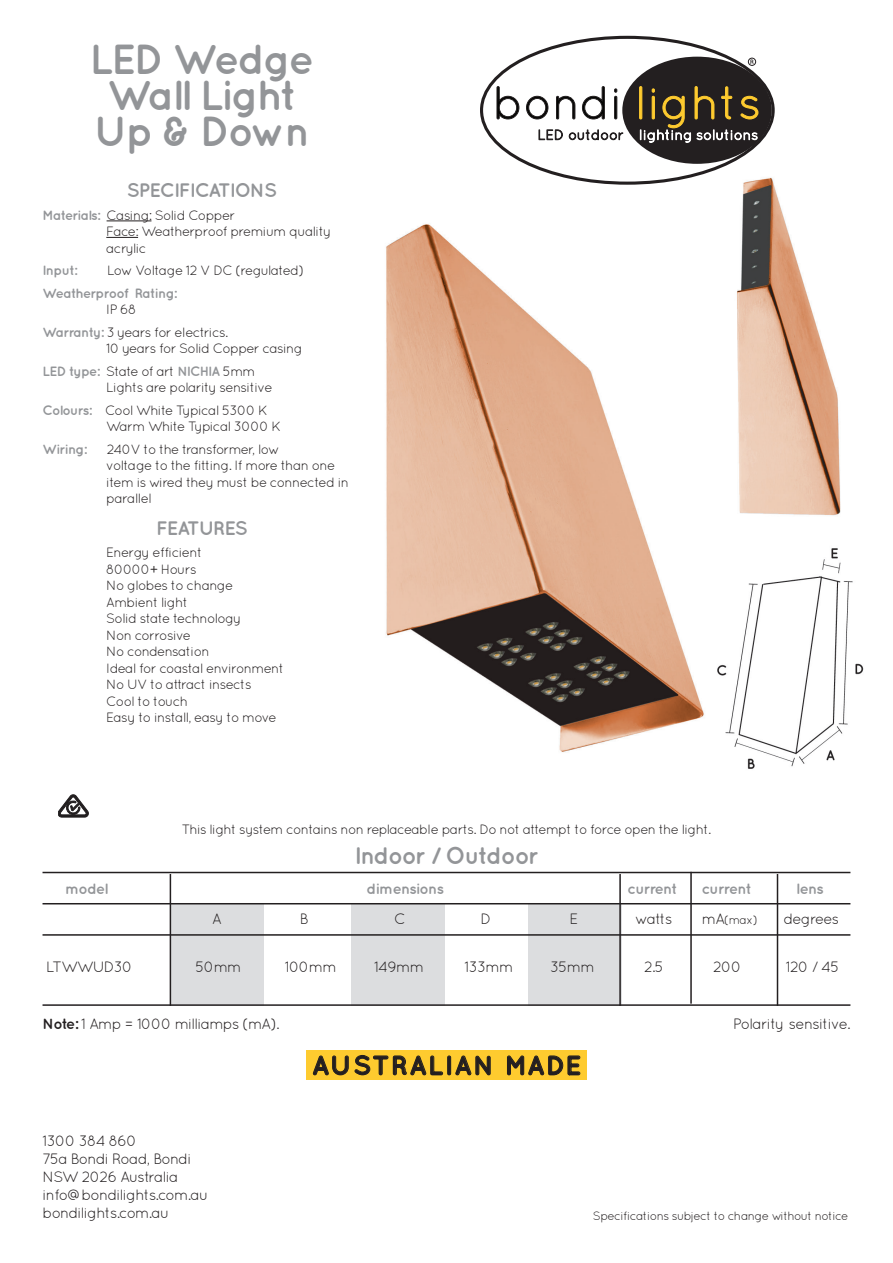
<style>
.page{position:relative;width:893px;height:1263px;background:#fff}
.page>*{position:absolute;margin:0;border:0;box-sizing:border-box;transform-origin:0 0}
.t1{font:700 42px "Quicksand";letter-spacing:-.05em;color:#939598}
.t2{font:700 27px "Quicksand";letter-spacing:.05em;color:#231f20}
.t3{font:700 24px "Quicksand";letter-spacing:-.05em;color:#939598}
.t4{font:700 19.5px "Quicksand";letter-spacing:-.05em;color:#939598}
.t5{font:15px "Quicksand";letter-spacing:-.05em;color:#231f20}
.t6{font:700 15px "Quicksand";letter-spacing:-.05em;color:#939598}
.t7{font:13.5px/16.5px "Quicksand";letter-spacing:-.05em;color:#231f20}
.t8{font:700 13.5px "Quicksand";letter-spacing:-.05em;color:#939598}
.t9{font:12px "Quicksand";letter-spacing:-.05em;color:#231f20}
.s1{font-weight:700;color:#939598}
.s2{font-weight:400;color:#231f20}
.s3{font-size:15px}
.s4{font-weight:700}
</style>
<div class="page">
<div style="left:170px;top:904px;width:94px;height:102px;background:#dcdddf"></div>
<div style="left:351px;top:904px;width:94px;height:102px;background:#dcdddf"></div>
<div style="left:528px;top:904px;width:93px;height:102px;background:#dcdddf"></div>
<img style="left:386px;top:35px;width:478px;height:734px">
<div style="left:481px;top:37px;width:292px;height:146px;background:#fff;border-radius:50%"></div>
<div style="left:622px;top:57px;width:150px;height:107px;background:#231f20;border-radius:50%"></div>
<svg style="left:496px;top:86px;width:23px;height:33px"></svg>
<svg style="left:526px;top:96px;width:22px;height:23px"></svg>
<svg style="left:556px;top:96px;width:19px;height:23px"></svg>
<svg style="left:582px;top:86px;width:23px;height:33px"></svg>
<div style="left:614px;top:96px;width:3px;height:23px;border:1px solid #231f20"></div>
<svg style="left:614px;top:89px;width:3px;height:4px"></svg>
<div style="left:639px;top:86px;width:3px;height:33px;border:1px solid #fecb2f"></div>
<svg style="left:640px;top:86px;width:118px;height:57px"></svg>
<svg style="left:538px;top:129px;width:86px;height:12px"></svg>
<svg style="left:750px;top:60px;width:4px;height:4px"></svg>
<div style="left:748px;top:58px;width:8px;height:8px;border:1px solid #231f20;border-radius:50%"></div>
<hr style="left:107px;top:221px;width:44px;height:1px;background:#231f20">
<hr style="left:106px;top:237px;width:32px;height:1px;background:#231f20">
<div style="left:306px;top:1050px;width:281px;height:30px;background:#fecb2f"></div>
<svg style="left:313px;top:1055px;width:36px;height:21px"></svg>
<svg style="left:355px;top:1055px;width:88px;height:21px"></svg>
<div style="left:447px;top:1055px;width:4px;height:20px;border:1px solid #231f20"></div>
<svg style="left:455px;top:1055px;width:36px;height:21px"></svg>
<svg style="left:507px;top:1055px;width:74px;height:21px"></svg>
<svg style="left:58px;top:795px;width:30px;height:22px"></svg>
<hr style="left:43px;top:872px;width:807px;height:1px;background:#231f20">
<hr style="left:43px;top:903px;width:807px;height:1px;background:#231f20">
<hr style="left:43px;top:934px;width:807px;height:2px;background:#231f20">
<hr style="left:43px;top:1004px;width:807px;height:2px;background:#231f20">
<hr style="left:170px;top:874px;width:1px;height:132px;background:#231f20">
<hr style="left:619px;top:874px;width:2px;height:132px;background:#231f20">
<hr style="left:690px;top:872px;width:2px;height:132px;background:#231f20">
<hr style="left:777px;top:874px;width:1px;height:132px;background:#231f20">
<p class="t1" style="left:90px;top:34px;width:226px">LED Wedge</p>
<p class="t1" style="left:107px;top:70px;width:192px">Wall Light</p>
<p class="t1" style="left:94px;top:106px;width:218px">Up &amp; Down</p>
<p class="t4" style="left:127px;top:178px;width:152px">SPECIFICATIONS</p>
<p class="t7" style="left:43px;top:206px;width:194px"><span class="s1">Materials:</span> Casing: Solid Copper</p>
<p class="t7" style="left:106px;top:223px;width:227px">Face: Weatherproof premium quality acrylic</p>
<p class="t8" style="left:43px;top:262px;width:36px">Input:</p>
<p class="t7" style="left:107px;top:262px;width:199px">Low Voltage 12 V DC (regulated)</p>
<p class="t8" style="left:43px;top:285px;width:136px">Weatherproof Rating:</p>
<p class="t7" style="left:106px;top:301px;width:32px">IP 68</p>
<p class="t7" style="left:43px;top:323px;width:187px"><span class="s1">Warranty:</span> 3 years for electrics.</p>
<p class="t7" style="left:106px;top:340px;width:198px">10 years for Solid Copper casing</p>
<p class="t8" style="left:43px;top:363px;width:214px">LED type: <span class="s2">State of art</span> NICHIA <span class="s2">5mm</span></p>
<p class="t7" style="left:106px;top:379px;width:168px">Lights are polarity sensitive</p>
<p class="t7" style="left:43px;top:401px;width:227px"><span class="s1">Colours:</span> Cool White Typical 5300 K</p>
<p class="t7" style="left:106px;top:418px;width:176px">Warm White Typical 3000 K</p>
<p class="t8" style="left:43px;top:441px;width:46px">Wiring:</p>
<p class="t7" style="left:107px;top:440px;width:174px">240V to the transformer, low</p>
<p class="t7" style="left:106px;top:457px;width:244px">voltage to the fitting. If more than one item is wired they must be connected in parallel</p>
<p class="t4" style="left:156px;top:516px;width:93px">FEATURES</p>
<p class="t7" style="left:106px;top:544px;width:98px">Energy efficient</p>
<p class="t7" style="left:106px;top:560px;width:92px">80000+ Hours</p>
<p class="t7" style="left:106px;top:577px;width:129px">No globes to change</p>
<p class="t7" style="left:106px;top:593px;width:83px">Ambient light</p>
<p class="t7" style="left:106px;top:610px;width:137px">Solid state technology</p>
<p class="t7" style="left:106px;top:626px;width:86px">Non corrosive</p>
<p class="t7" style="left:106px;top:643px;width:105px">No condensation</p>
<p class="t7" style="left:106px;top:659px;width:179px">Ideal for coastal environment</p>
<p class="t7" style="left:106px;top:676px;width:147px">No UV to attract insects</p>
<p class="t7" style="left:106px;top:692px;width:83px">Cool to touch</p>
<p class="t7" style="left:106px;top:709px;width:172px">Easy to install, easy to move</p>
<p class="t7" style="left:182px;top:821px;width:531px">This light system contains non replaceable parts. Do not attempt to force open the light.</p>
<p class="t3" style="left:354px;top:842px;width:186px">Indoor / Outdoor</p>
<p class="t6" style="left:65px;top:880px;width:45px">model</p>
<p class="t6" style="left:367px;top:880px;width:79px">dimensions</p>
<p class="t6" style="left:628px;top:880px;width:52px">current</p>
<p class="t6" style="left:702px;top:880px;width:52px">current</p>
<p class="t6" style="left:796px;top:880px;width:29px">lens</p>
<p class="t5" style="left:212px;top:910px;width:11px">A</p>
<p class="t5" style="left:300px;top:910px;width:10px">B</p>
<p class="t5" style="left:394px;top:910px;width:13px">C</p>
<p class="t5" style="left:481px;top:910px;width:12px">D</p>
<p class="t5" style="left:569px;top:910px;width:10px">E</p>
<p class="t5" style="left:635px;top:910px;width:39px">watts</p>
<p class="t9" style="left:702px;top:913px;width:58px"><span class="s3">mA</span>(max)</p>
<p class="t5" style="left:783px;top:910px;width:57px">degrees</p>
<p class="t5" style="left:46px;top:958px;width:88px">LTWWUD30</p>
<p class="t5" style="left:196px;top:958px;width:48px">50mm</p>
<p class="t5" style="left:285px;top:958px;width:53px">100mm</p>
<p class="t5" style="left:374px;top:958px;width:51px">149mm</p>
<p class="t5" style="left:465px;top:958px;width:50px">133mm</p>
<p class="t5" style="left:550px;top:958px;width:46px">35mm</p>
<p class="t5" style="left:644px;top:958px;width:21px">2.5</p>
<p class="t5" style="left:713px;top:958px;width:30px">200</p>
<p class="t5" style="left:786px;top:958px;width:55px">120 / 45</p>
<p class="t5" style="left:43px;top:1015px;width:239px"><span class="s4">Note:</span> 1 Amp = 1000 milliamps (mA).</p>
<p class="t5" style="left:733px;top:1015px;width:119px">Polarity sensitive.</p>
<p class="t2" style="left:312px;top:1049px;width:271px">AUSTRALIAN MADE</p>
<p class="t5" style="left:43px;top:1132px;width:96px">1300 384 860</p>
<p class="t5" style="left:43px;top:1150px;width:151px">75a Bondi Road, Bondi</p>
<p class="t5" style="left:43px;top:1168px;width:138px">NSW 2026 Australia</p>
<p class="t5" style="left:43px;top:1186px;width:167px">info@bondilights.com.au</p>
<p class="t5" style="left:43px;top:1204px;width:128px">bondilights.com.au</p>
<p class="t9" style="left:593px;top:1209px;width:257px">Specifications subject to change without notice</p>
</div>
